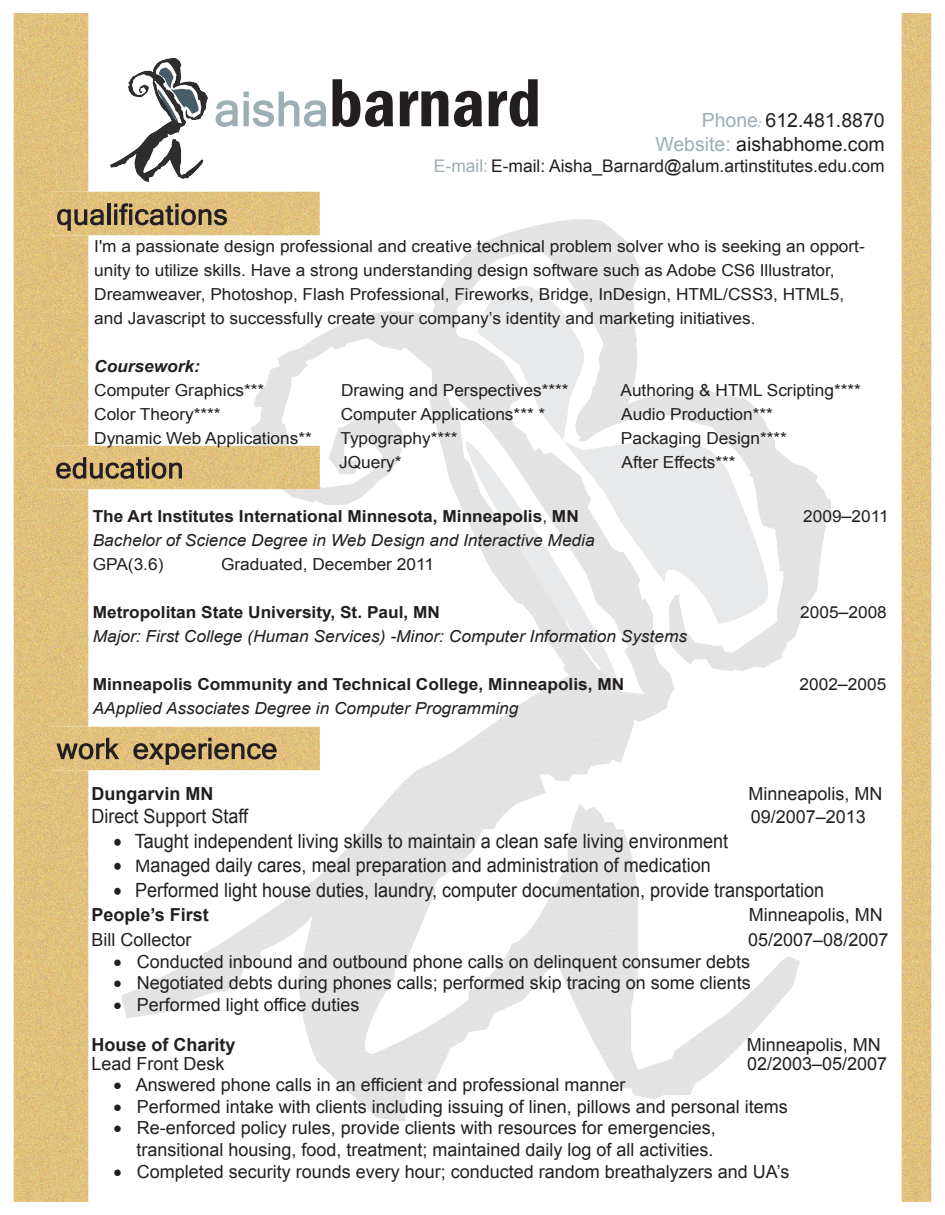
<style>
.page{position:relative;width:945px;height:1215px;background:#fff}
.page>*{position:absolute;margin:0;border:0;box-sizing:border-box;transform-origin:0 0}
.t1{font:19.65px "Arial";color:#231f20;scale:.92 1}
.t2{font:19.5px/23.4px "Arial";color:#231f20;text-align:right}
.t3{font:18px/21.6px "Arial";color:#231f20;text-align:right}
.t4{font:700 18px "Arial";color:#231f20}
.t5{font:17.4px "Arial";color:#231f20}
.t6{font:16.5px/24px "Arial";color:#231f20;scale:1.04 1}
.t7{font:italic 16.5px "Arial";color:#231f20;scale:1.04 1}
.t8{font:700 16.5px "Arial";color:#231f20;scale:1.04 1}
.t9{font:italic 700 16.5px "Arial";color:#231f20;scale:1.04 1}
.s1{color:#9daeb5}
.s2{font-family:"Pristina";color:#9daeb5}
.s3{font-weight:400}
.s4{font-size:18px}
.s5{font-family:"Calibri"}
</style>
<div class="page">
<img style="left:13px;top:13px;width:76px;height:1189px">
<img style="left:901px;top:13px;width:31px;height:1189px">
<img style="left:128px;top:58px;width:88px;height:80px">
<svg style="left:157px;top:67px;width:43px;height:55px"></svg>
<img style="left:57px;top:219px;width:776px;height:968px">
<svg style="left:461px;top:438px;width:161px;height:248px"></svg>
<img style="left:13px;top:138px;width:361px;height:152px">
<img style="left:13px;top:392px;width:361px;height:151px">
<img style="left:13px;top:673px;width:361px;height:151px">
<svg style="left:216px;top:100px;width:22px;height:27px"></svg>
<svg style="left:244px;top:92px;width:82px;height:35px"></svg>
<svg style="left:333px;top:79px;width:60px;height:48px"></svg>
<svg style="left:400px;top:91px;width:48px;height:35px"></svg>
<svg style="left:454px;top:91px;width:28px;height:36px"></svg>
<svg style="left:489px;top:79px;width:49px;height:48px"></svg>
<svg style="left:57px;top:209px;width:47px;height:22px"></svg>
<hr style="left:107px;top:204px;width:4px;height:21px;background:#231f20">
<svg style="left:114px;top:203px;width:113px;height:22px;background:#978158"></svg>
<svg style="left:56px;top:457px;width:126px;height:22px;background:#9a8459"></svg>
<svg style="left:56px;top:738px;width:63px;height:21px"></svg>
<svg style="left:133px;top:738px;width:144px;height:27px;background:#a88f60"></svg>
<p class="t2" style="left:655px;top:109px;width:231px"><span class="s1">Phone</span><span class="s2">:</span> 612.481.8870<br><span class="s1">Website:</span> aishabhome.com</p>
<p class="t5" style="left:434px;top:154px;width:452px"><span class="s1">E-mail:</span> E-mail: Aisha_Barnard@alum.artinstitutes.edu.com</p>
<p class="t6" style="left:94px;top:234px;width:743px">I'm a passionate design professional and creative technical problem solver who is seeking an opport&shy;unity to utilize skills. Have a strong understanding design software such as Adobe CS6 Illustrator, Dreamweaver, Photoshop, Flash Professional, Fireworks, Bridge, InDesign, HTML/CSS3, HTML5, and Javascript to successfully create your company’s identity and marketing initiatives.</p>
<p class="t9" style="left:94px;top:355px;width:103px">Coursework:</p>
<p class="t6" style="left:94px;top:378px;width:165px">Computer Graphics***</p>
<p class="t6" style="left:341px;top:378px;width:220px">Drawing and Perspectives****</p>
<p class="t6" style="left:621px;top:378px;width:233px">Authoring &amp; HTML Scripting****</p>
<p class="t6" style="left:94px;top:402px;width:123px">Color Theory****</p>
<p class="t6" style="left:341px;top:402px;width:198px">Computer Applications*** *</p>
<p class="t6" style="left:621px;top:402px;width:147px">Audio Production***</p>
<p class="t6" style="left:94px;top:426px;width:211px">Dynamic Web Applications**</p>
<p class="t6" style="left:340px;top:426px;width:114px">Typography****</p>
<p class="t6" style="left:621px;top:426px;width:161px">Packaging Design****</p>
<p class="t6" style="left:339px;top:450px;width:62px">JQuery*</p>
<p class="t6" style="left:622px;top:450px;width:111px">After Effects***</p>
<p class="t8" style="left:93px;top:505px;width:469px">The Art Institutes International Minnesota, Minneapolis<span class="s3">,</span> MN</p>
<p class="t6" style="left:803px;top:504px;width:84px">2009<span class="s4">–</span>2011</p>
<p class="t7" style="left:93px;top:530px;width:484px">Bachelor of Science Degree in Web Design and Interactive Media</p>
<p class="t6" style="left:93px;top:552px;width:70px">GPA(3.6)</p>
<p class="t6" style="left:221px;top:552px;width:206px">Graduated, December 2011</p>
<p class="t8" style="left:93px;top:601px;width:335px">Metropolitan State University, St. Paul, MN</p>
<p class="t6" style="left:800px;top:600px;width:85px">2005<span class="s4">–</span>2008</p>
<p class="t7" style="left:93px;top:626px;width:573px">Major: First College (Human Services) -Minor: Computer Information Systems</p>
<p class="t8" style="left:93px;top:673px;width:513px">Minneapolis Community and Technical College, Minneapolis, MN</p>
<p class="t6" style="left:800px;top:672px;width:85px">2002<span class="s4">–</span>2005</p>
<p class="t7" style="left:93px;top:698px;width:411px">AApplied Associates Degree in Computer Programming</p>
<p class="t4" style="left:91px;top:777px;width:124px">Dungarvin MN</p>
<p class="t3" style="left:753px;top:779px;width:136px">Minneapolis, MN</p>
<p class="t1" style="left:91px;top:799px;width:172px">Direct Support Staff</p>
<p class="t1" style="left:703px;top:799px;width:200px">September 07<span class="s4">–</span>present</p>
<p class="t1" style="left:113px;top:824px;width:663px">• Teach independent living skills to maintain a clean safe living environment</p>
<p class="t1" style="left:113px;top:848px;width:640px">• <span class="s5">M</span>anage daily cares, meal preparation and administration of medication</p>
<p class="t1" style="left:113px;top:873px;width:684px">• Light house duties, laundry, computer documentation, provide transportation</p>
<p class="t4" style="left:91px;top:899px;width:119px">People’s First</p>
<p class="t3" style="left:754px;top:900px;width:136px">Minneapolis, MN</p>
<p class="t3" style="left:91px;top:925px;width:102px">Bill Collector</p>
<p class="t3" style="left:737px;top:925px;width:152px">May 07–August 07</p>
<p class="t3" style="left:113px;top:946px;width:638px">• Conducted inbound and outbound phone calls on delinquent consumer debts</p>
<p class="t3" style="left:113px;top:968px;width:165px">• Light office duties</p>
<p class="t4" style="left:91px;top:782px;width:124px">Dungarvin MN</p>
<p class="t3" style="left:748px;top:783px;width:136px">Minneapolis, MN</p>
<p class="t1" style="left:91px;top:803px;width:172px">Direct Support Staff</p>
<p class="t3" style="left:751px;top:806px;width:117px">09/2007–2013</p>
<p class="t1" style="left:113px;top:828px;width:670px">• Taught independent living skills to maintain a clean safe living environment</p>
<p class="t1" style="left:113px;top:853px;width:651px">• <span class="s5">M</span>anaged daily cares, meal preparation and administration of medication</p>
<p class="t1" style="left:113px;top:877px;width:774px">• Performed light house duties, laundry, computer documentation, provide transportation</p>
<p class="t4" style="left:91px;top:903px;width:119px">People’s First</p>
<p class="t3" style="left:749px;top:905px;width:136px">Minneapolis, MN</p>
<p class="t3" style="left:91px;top:929px;width:102px">Bill Collector</p>
<p class="t3" style="left:748px;top:929px;width:142px">05/2007–08/2007</p>
<p class="t3" style="left:113px;top:951px;width:638px">• Conducted inbound and outbound phone calls on delinquent consumer debts</p>
<p class="t3" style="left:113px;top:972px;width:639px">• Negotiated debts during phones calls; performed skip tracing on some clients</p>
<p class="t3" style="left:113px;top:994px;width:248px">• Performed light office duties</p>
<p class="t4" style="left:91px;top:1033px;width:146px">House of Charity</p>
<p class="t3" style="left:747px;top:1034px;width:136px">Minneapolis, MN</p>
<p class="t3" style="left:91px;top:1053px;width:135px">Lead Front Desk</p>
<p class="t3" style="left:747px;top:1053px;width:142px">02/2003–05/2007</p>
<p class="t3" style="left:113px;top:1074px;width:514px">• Answered phone calls in an efficient and professional manner</p>
<p class="t3" style="left:113px;top:1096px;width:676px">• Performed intake with clients including issuing of linen, pillows and personal items</p>
<p class="t3" style="left:113px;top:1118px;width:604px">• Re-enforced policy rules, provide clients with resources for emergencies, transitional housing, food, treatment; maintained daily log of all activities.</p>
<p class="t3" style="left:113px;top:1161px;width:677px">• Completed security rounds every hour; conducted random breathalyzers and UA’s</p>
<p class="t4" style="left:91px;top:1028px;width:146px">House of Charity</p>
<p class="t3" style="left:754px;top:1030px;width:136px">Minneapolis, MN</p>
<p class="t3" style="left:91px;top:1048px;width:135px">Lead Front Desk</p>
<p class="t3" style="left:720px;top:1048px;width:168px">February 03–May 07</p>
<p class="t3" style="left:113px;top:1070px;width:514px">• Answered phone calls in an efficient and professional manner</p>
<p class="t3" style="left:113px;top:1092px;width:648px">• Performed intake with clients to include issue linen, pillows and personal items</p>
<p class="t3" style="left:113px;top:1113px;width:604px">• Re-enforced policy rules, provide clients with resources for emergencies, transitional housing, food, treatment; Maintained daily log of all activities.</p>
<p class="t3" style="left:113px;top:1156px;width:649px">• Made security rounds every hour – Conducted random breathalyzers and UA’s</p>
</div>
